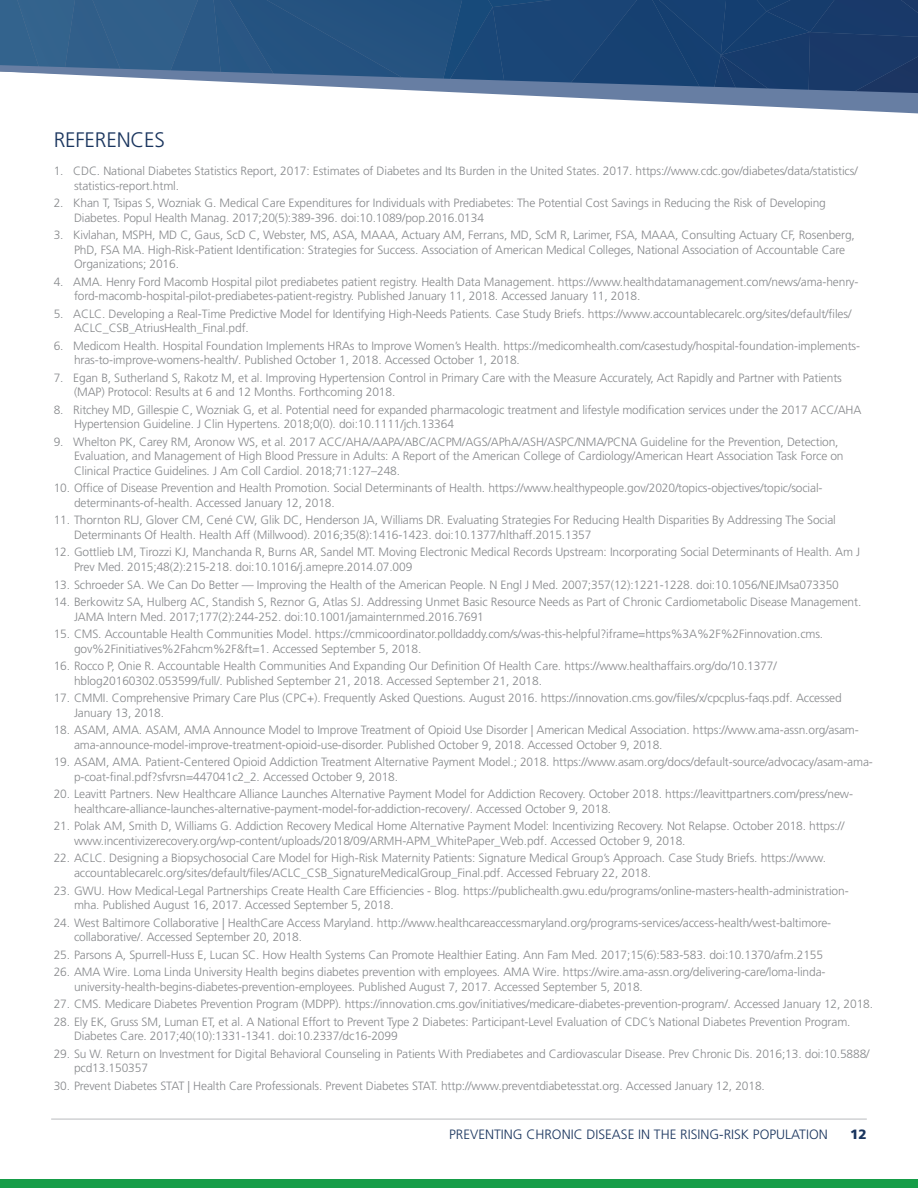
<style>
.page{position:relative;width:918px;height:1188px;background:#fff}
.page>*{position:absolute;margin:0;border:0;box-sizing:border-box;transform-origin:0 0}
.t1{font:300 21px "Frutiger LT Std";letter-spacing:-.01em;color:#1a355e}
.t2{font:300 13.5px "Frutiger LT Std";color:#1a355e}
.t3{font:900 13.5px "Frutiger LT Std";color:#1a355e}
.t4{font:300 12px/14.4px "Frutiger LT Std";letter-spacing:-.01em;color:#87898c}
</style>
<div class="page">
<svg style="left:0;top:0;width:918px;height:64px;background:#214c7a"></svg>
<svg style="left:0;top:64px;width:918px;height:50px"></svg>
<div style="left:0;top:1180px;width:918px;height:8px;background:#169d48"></div>
<hr style="left:51px;top:1118px;width:816px;height:2px;background:#d1d2d4">
<h1 class="t1" style="left:54px;top:128px;width:113px">REFERENCES</h1>
<p class="t4" style="left:74px;top:164px;width:785px;text-indent:-20px">1. CDC. National Diabetes Statistics Report, 2017: Estimates of Diabetes and Its Burden in the United States. 2017. https://www.cdc.gov/diabetes/data/statistics/ statistics-report.html.</p>
<p class="t4" style="left:74px;top:196px;width:753px;text-indent:-20px">2. Khan T, Tsipas S, Wozniak G. Medical Care Expenditures for Individuals with Prediabetes: The Potential Cost Savings in Reducing the Risk of Developing<br>Diabetes. Popul Health Manag. 2017;20(5):389-396. doi:10.1089/pop.2016.0134</p>
<p class="t4" style="left:74px;top:228px;width:782px;text-indent:-20px">3. Kivlahan, MSPH, MD C, Gaus, ScD C, Webster, MS, ASA, MAAA, Actuary AM, Ferrans, MD, ScM R, Larimer, FSA, MAAA, Consulting Actuary CF, Rosenberg,<br>PhD, FSA MA. High-Risk-Patient Identification: Strategies for Success. Association of American Medical Colleges, National Association of Accountable Care<br>Organizations; 2016.</p>
<p class="t4" style="left:74px;top:275px;width:786px;text-indent:-20px">4. AMA. Henry Ford Macomb Hospital pilot prediabetes patient registry. Health Data Management. https://www.healthdatamanagement.com/news/ama-henry&shy;ford-macomb-hospital-pilot-prediabetes-patient-registry. Published January 11, 2018. Accessed January 11, 2018.</p>
<p class="t4" style="left:74px;top:307px;width:779px;text-indent:-20px">5. ACLC. Developing a Real-Time Predictive Model for Identifying High-Needs Patients. Case Study Briefs. https://www.accountablecarelc.org/sites/default/files/<br>ACLC_CSB_AtriusHealth_Final.pdf.</p>
<p class="t4" style="left:74px;top:339px;width:788px;text-indent:-20px">6. Medicom Health. Hospital Foundation Implements HRAs to Improve Women’s Health. https://medicomhealth.com/casestudy/hospital-foundation-implements&shy;hras-to-improve-womens-health/. Published October 1, 2018. Accessed October 1, 2018.</p>
<p class="t4" style="left:74px;top:371px;width:769px;text-indent:-20px">7. Egan B, Sutherland S, Rakotz M, et al. Improving Hypertension Control in Primary Care with the Measure Accurately, Act Rapidly and Partner with Patients (MAP) Protocol: Results at 6 and 12 Months. Forthcoming 2018.</p>
<p class="t4" style="left:74px;top:403px;width:789px;text-indent:-20px">8. Ritchey MD, Gillespie C, Wozniak G, et al. Potential need for expanded pharmacologic treatment and lifestyle modification services under the 2017 ACC/AHA<br>Hypertension Guideline. J Clin Hypertens. 2018;0(0). doi:10.1111/jch.13364</p>
<p class="t4" style="left:74px;top:435px;width:771px;text-indent:-20px">9. Whelton PK, Carey RM, Aronow WS, et al. 2017 ACC/AHA/AAPA/ABC/ACPM/AGS/APhA/ASH/ASPC/NMA/PCNA Guideline for the Prevention, Detection,<br>Evaluation, and Management of High Blood Pressure in Adults: A Report of the American College of Cardiology/American Heart Association Task Force on<br>Clinical Practice Guidelines. J Am Coll Cardiol. 2018;71:127–248.</p>
<p class="t4" style="left:74px;top:481px;width:750px;text-indent:-20px">10. Office of Disease Prevention and Health Promotion. Social Determinants of Health. https://www.healthypeople.gov/2020/topics-objectives/topic/social&shy;determinants-of-health. Accessed January 12, 2018.</p>
<p class="t4" style="left:74px;top:513px;width:763px;text-indent:-20px">11. Thornton RLJ, Glover CM, Cené CW, Glik DC, Henderson JA, Williams DR. Evaluating Strategies For Reducing Health Disparities By Addressing The Social<br>Determinants Of Health. Health Aff (Millwood). 2016;35(8):1416-1423. doi:10.1377/hlthaff.2015.1357</p>
<p class="t4" style="left:74px;top:545px;width:788px;text-indent:-20px">12. Gottlieb LM, Tirozzi KJ, Manchanda R, Burns AR, Sandel MT. Moving Electronic Medical Records Upstream: Incorporating Social Determinants of Health. Am J<br>Prev Med. 2015;48(2):215-218. doi:10.1016/j.amepre.2014.07.009</p>
<p class="t4" style="left:54px;top:577px;width:787px">13. Schroeder SA. We Can Do Better — Improving the Health of the American People. N Engl J Med. 2007;357(12):1221-1228. doi:10.1056/NEJMsa073350</p>
<p class="t4" style="left:74px;top:595px;width:789px;text-indent:-20px">14. Berkowitz SA, Hulberg AC, Standish S, Reznor G, Atlas SJ. Addressing Unmet Basic Resource Needs as Part of Chronic Cardiometabolic Disease Management.<br>JAMA Intern Med. 2017;177(2):244-252. doi:10.1001/jamainternmed.2016.7691</p>
<p class="t4" style="left:74px;top:627px;width:751px;text-indent:-20px">15. CMS. Accountable Health Communities Model. https://cmmicoordinator.polldaddy.com/s/was-this-helpful?iframe=https%3A%2F%2Finnovation.cms. gov%2Finitiatives%2Fahcm%2F&amp;ft=1. Accessed September 5, 2018.</p>
<p class="t4" style="left:74px;top:659px;width:704px;text-indent:-20px">16. Rocco P, Onie R. Accountable Health Communities And Expanding Our Definition Of Health Care. https://www.healthaffairs.org/do/10.1377/ hblog20160302.053599/full/. Published September 21, 2018. Accessed September 21, 2018.</p>
<p class="t4" style="left:74px;top:691px;width:769px;text-indent:-20px">17. CMMI. Comprehensive Primary Care Plus (CPC+). Frequently Asked Questions. August 2016. https://innovation.cms.gov/files/x/cpcplus-faqs.pdf. Accessed<br>January 13, 2018.</p>
<p class="t4" style="left:74px;top:723px;width:786px;text-indent:-20px">18. ASAM, AMA. ASAM, AMA Announce Model to Improve Treatment of Opioid Use Disorder | American Medical Association. https://www.ama-assn.org/asam&shy;ama-announce-model-improve-treatment-opioid-use-disorder. Published October 9, 2018. Accessed October 9, 2018.</p>
<p class="t4" style="left:74px;top:755px;width:800px;text-indent:-20px">19. ASAM, AMA. Patient-Centered Opioid Addiction Treatment Alternative Payment Model.; 2018. https://www.asam.org/docs/default-source/advocacy/asam-ama&shy;p-coat-final.pdf?sfvrsn=447041c2_2. Accessed October 9, 2018.</p>
<p class="t4" style="left:74px;top:787px;width:781px;text-indent:-20px">20. Leavitt Partners. New Healthcare Alliance Launches Alternative Payment Model for Addiction Recovery. October 2018. https://leavittpartners.com/press/new&shy;healthcare-alliance-launches-alternative-payment-model-for-addiction-recovery/. Accessed October 9, 2018.</p>
<p class="t4" style="left:74px;top:819px;width:772px;text-indent:-20px">21. Polak AM, Smith D, Williams G. Addiction Recovery Medical Home Alternative Payment Model: Incentivizing Recovery. Not Relapse. October 2018. https:// www.incentivizerecovery.org/wp-content/uploads/2018/09/ARMH-APM_WhitePaper_Web.pdf. Accessed October 9, 2018.</p>
<p class="t4" style="left:74px;top:851px;width:754px;text-indent:-20px">22. ACLC. Designing a Biopsychosocial Care Model for High-Risk Maternity Patients: Signature Medical Group’s Approach. Case Study Briefs. https://www. accountablecarelc.org/sites/default/files/ACLC_CSB_SignatureMedicalGroup_Final.pdf. Accessed February 22, 2018.</p>
<p class="t4" style="left:74px;top:883px;width:776px;text-indent:-20px">23. GWU. How Medical-Legal Partnerships Create Health Care Efficiencies - Blog. https://publichealth.gwu.edu/programs/online-masters-health-administration&shy;mha. Published August 16, 2017. Accessed September 5, 2018.</p>
<p class="t4" style="left:74px;top:915px;width:759px;text-indent:-20px">24. West Baltimore Collaborative | HealthCare Access Maryland. http://www.healthcareaccessmaryland.org/programs-services/access-health/west-baltimore&shy;collaborative/. Accessed September 20, 2018.</p>
<p class="t4" style="left:54px;top:947px;width:771px">25. Parsons A, Spurrell-Huss E, Lucan SC. How Health Systems Can Promote Healthier Eating. Ann Fam Med. 2017;15(6):583-583. doi:10.1370/afm.2155</p>
<p class="t4" style="left:74px;top:965px;width:753px;text-indent:-20px">26. AMA Wire. Loma Linda University Health begins diabetes prevention with employees. AMA Wire. https://wire.ama-assn.org/delivering-care/loma-linda&shy;university-health-begins-diabetes-prevention-employees. Published August 7, 2017. Accessed September 5, 2018.</p>
<p class="t4" style="left:54px;top:997px;width:821px">27. CMS. Medicare Diabetes Prevention Program (MDPP). https://innovation.cms.gov/initiatives/medicare-diabetes-prevention-program/. Accessed January 12, 2018.</p>
<p class="t4" style="left:74px;top:1015px;width:778px;text-indent:-20px">28. Ely EK, Gruss SM, Luman ET, et al. A National Effort to Prevent Type 2 Diabetes: Participant-Level Evaluation of CDC’s National Diabetes Prevention Program.<br>Diabetes Care. 2017;40(10):1331-1341. doi:10.2337/dc16-2099</p>
<p class="t4" style="left:74px;top:1047px;width:797px;text-indent:-20px">29. Su W. Return on Investment for Digital Behavioral Counseling in Patients With Prediabetes and Cardiovascular Disease. Prev Chronic Dis. 2016;13. doi:10.5888/ pcd13.150357</p>
<p class="t4" style="left:54px;top:1079px;width:713px">30. Prevent Diabetes STAT | Health Care Professionals. Prevent Diabetes STAT. http://www.preventdiabetesstat.org. Accessed January 12, 2018.</p>
<p class="t2" style="left:449px;top:1127px;width:380px">PREVENTING CHRONIC DISEASE IN THE RISING-RISK POPULATION</p>
<p class="t3" style="left:850px;top:1126px;width:18px">12</p>
</div>
